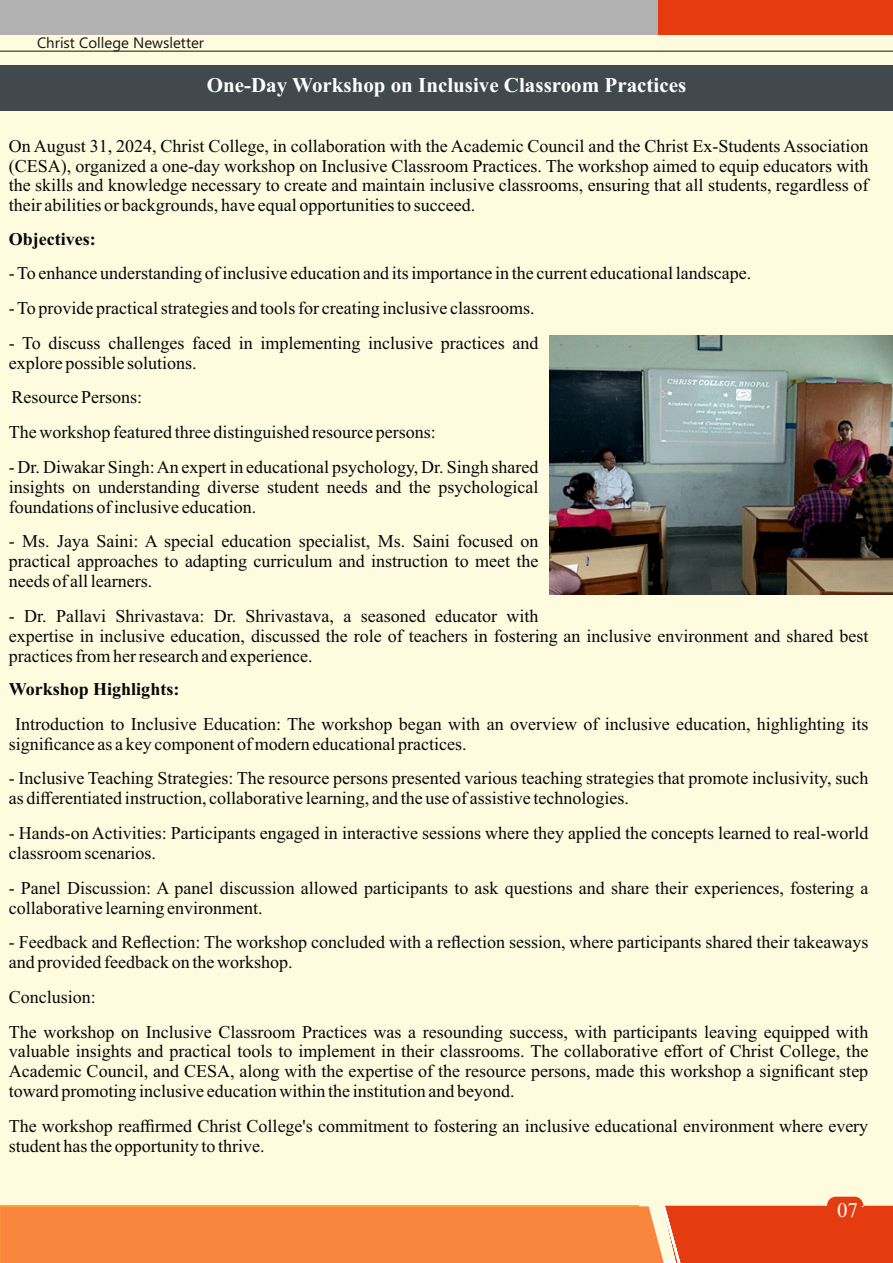
<style>
.page{position:relative;width:893px;height:1263px;background:#fff}
.page>*{position:absolute;margin:0;border:0;box-sizing:border-box;transform-origin:0 0}
.t1{font:700 21px "Times New Roman";color:#fff}
.t2{font:21px "Times New Roman";color:#fff}
.t3{font:18px/20px "Times New Roman";color:#05070a}
.t4{font:700 18px "Times New Roman";color:#05070a}
.t5{font:15px "Ebrima";color:#151616}
</style>
<div class="page">
<div style="left:0;top:3px;width:893px;height:1257px;background:#fffbde"></div>
<div style="left:827px;top:1197px;width:36px;height:23px;background:#e53b10;border-radius:9px"></div>
<div style="left:0;top:0;width:893px;height:35px;background:#b2b1b2"></div>
<div style="left:658px;top:0;width:235px;height:35px;background:#e53b0f"></div>
<hr style="left:0;top:51px;width:893px;height:1px;background:#151616">
<svg style="left:0;top:1205px;width:893px;height:58px"></svg>
<div style="left:0;top:65px;width:893px;height:45px;background:#41494d"></div>
<img style="left:549px;top:335px;width:344px;height:259px">
<p class="t5" style="left:37px;top:37px;width:169px">Christ College Newsletter</p>
<p class="t1" style="left:207px;top:78px;width:481px">One-Day Workshop on Inclusive Classroom Practices</p>
<p class="t3" style="left:9px;top:137px;width:861px;text-align:justify">On August 31, 2024, Christ College, in collaboration with the Academic Council and the Christ Ex-Students Association (CESA), organized a one-day workshop on Inclusive Classroom Practices. The workshop aimed to equip educators with the skills and knowledge necessary to create and maintain inclusive classrooms, ensuring that all students, regardless of their abilities or backgrounds, have equal opportunities to succeed.</p>
<p class="t4" style="left:9px;top:233px;width:88px">Objectives:</p>
<p class="t3" style="left:9px;top:265px;width:744px">- To enhance understanding of inclusive education and its importance in the current educational landscape.</p>
<p class="t3" style="left:9px;top:300px;width:527px">- To provide practical strategies and tools for creating inclusive classrooms.</p>
<p class="t3" style="left:9px;top:335px;width:531px">- To discuss challenges faced in implementing inclusive practices and explore possible solutions.</p>
<p class="t3" style="left:9px;top:382px;width:429px;line-height:34.7px">Resource Persons:<br>The workshop featured three distinguished resource persons:</p>
<p class="t3" style="left:9px;top:458px;width:531px;text-align:justify">- Dr. Diwakar Singh: An expert in educational psychology, Dr. Singh shared insights on understanding diverse student needs and the psychological foundations of inclusive education.</p>
<p class="t3" style="left:9px;top:533px;width:531px;text-align:justify">- Ms. Jaya Saini: A special education specialist, Ms. Saini focused on practical approaches to adapting curriculum and instruction to meet the needs of all learners.</p>
<p class="t3" style="left:9px;top:607px;width:861px">- Dr. Pallavi Shrivastava: Dr. Shrivastava, a seasoned educator with<br>expertise in inclusive education, discussed the role of teachers in fostering an inclusive environment and shared best practices from her research and experience.</p>
<p class="t4" style="left:9px;top:683px;width:172px">Workshop Highlights:</p>
<p class="t3" style="left:9px;top:715px;width:861px;text-indent:6px">Introduction to Inclusive Education: The workshop began with an overview of inclusive education, highlighting its significance as a key component of modern educational practices.</p>
<p class="t3" style="left:9px;top:770px;width:861px">- Inclusive Teaching Strategies: The resource persons presented various teaching strategies that promote inclusivity, such as differentiated instruction, collaborative learning, and the use of assistive technologies.</p>
<p class="t3" style="left:9px;top:825px;width:861px">- Hands-on Activities: Participants engaged in interactive sessions where they applied the concepts learned to real-world classroom scenarios.</p>
<p class="t3" style="left:9px;top:879px;width:861px">- Panel Discussion: A panel discussion allowed participants to ask questions and share their experiences, fostering a collaborative learning environment.</p>
<p class="t3" style="left:9px;top:934px;width:861px">- Feedback and Reflection: The workshop concluded with a reflection session, where participants shared their takeaways and provided feedback on the workshop.</p>
<p class="t3" style="left:9px;top:981px;width:861px;line-height:34.7px">Conclusion:<br>The workshop on Inclusive Classroom Practices was a resounding success, with participants leaving equipped with</p>
<p class="t3" style="left:9px;top:1043px;width:861px;text-align:justify">valuable insights and practical tools to implement in their classrooms. The collaborative effort of Christ College, the Academic Council, and CESA, along with the expertise of the resource persons, made this workshop a significant step toward promoting inclusive education within the institution and beyond.</p>
<p class="t3" style="left:9px;top:1118px;width:861px">The workshop reaffirmed Christ College's commitment to fostering an inclusive educational environment where every student has the opportunity to thrive.</p>
<p class="t2" style="left:837px;top:1202px;width:22px">07</p>
</div>
